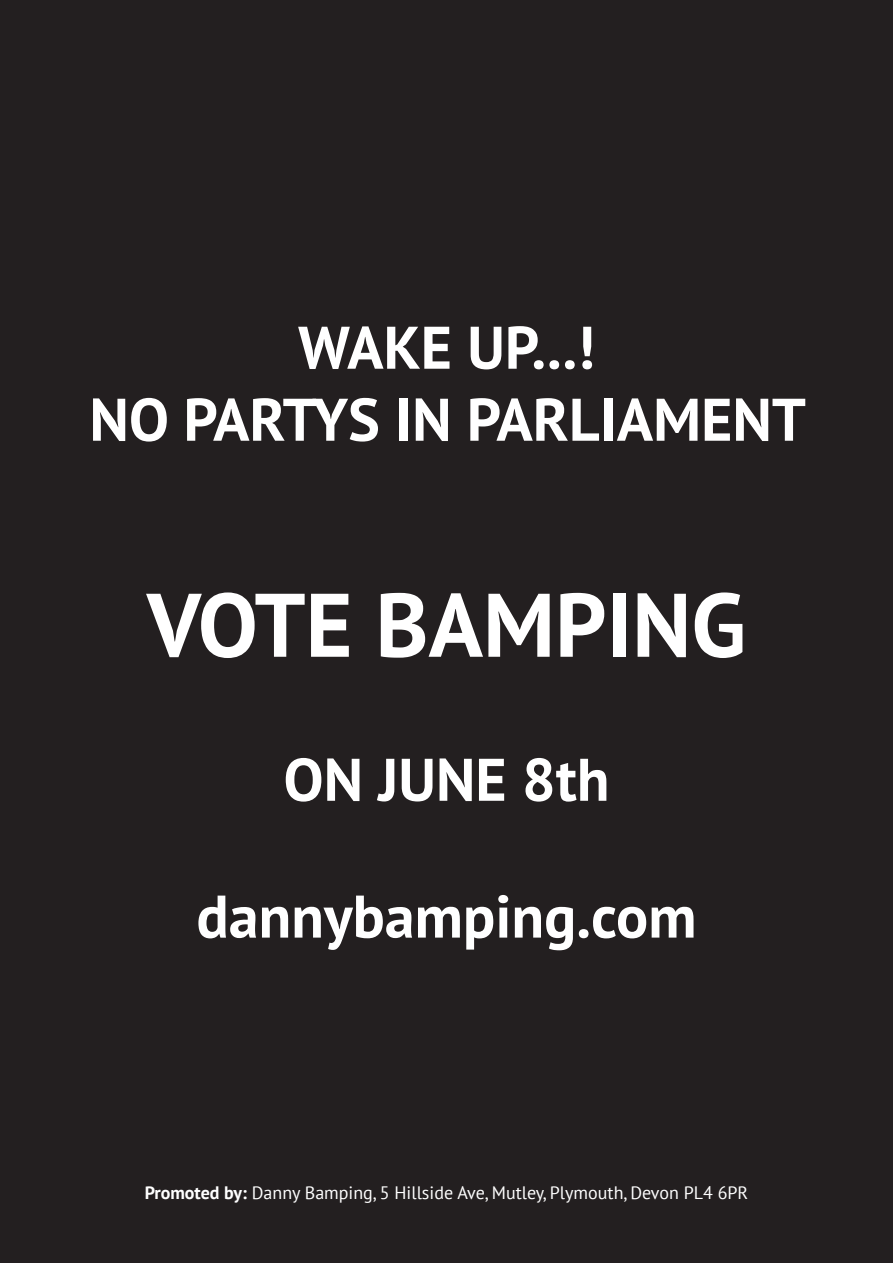
<style>
.page{position:relative;width:893px;height:1263px;background:#231f20}
.page>*{position:absolute;margin:0;border:0;box-sizing:border-box;transform-origin:0 0}
.t1{font:700 90px "PT Sans";color:#fff}
.t2{font:700 60px/72px "PT Sans";color:#fff;text-align:center}
.t3{font:18px "PT Sans";color:#fff}
.s1{font-weight:700}
</style>
<div class="page">
<h2 class="t2" style="left:89px;top:310px;width:718px">WAKE UP...!<br>NO PARTYS IN PARLIAMENT</h2>
<h1 class="t1" style="left:147px;top:565px;width:601px">VOTE BAMPING</h1>
<h2 class="t2" style="left:283px;top:742px;width:328px">ON JUNE 8th</h2>
<h2 class="t2" style="left:196px;top:879px;width:502px">dannybamping.com</h2>
<p class="t3" style="left:145px;top:1181px;width:605px"><span class="s1">Promoted by:</span> Danny Bamping, 5 Hillside Ave, Mutley, Plymouth, Devon PL4 6PR</p>
</div>
